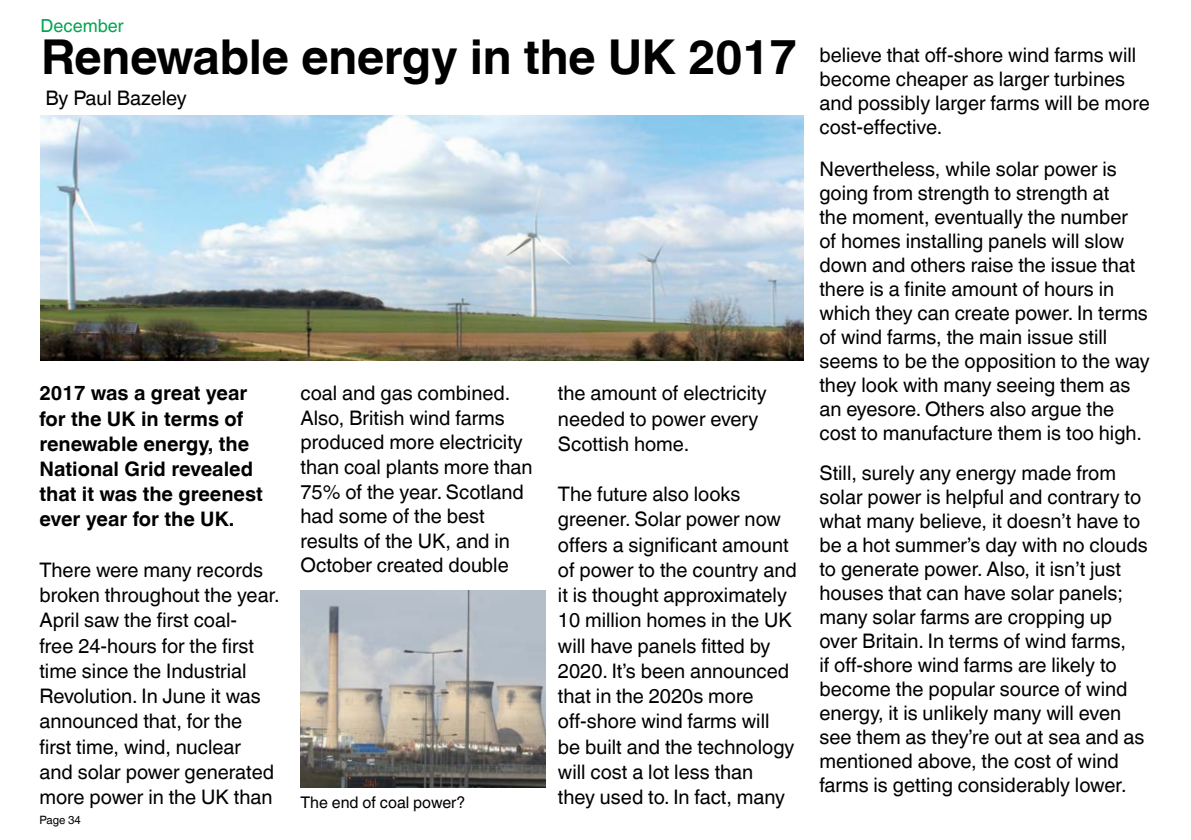
<style>
.page{position:relative;width:1191px;height:840px;background:#fff}
.page>*{position:absolute;margin:0;border:0;box-sizing:border-box;transform-origin:0 0}
.t1{font:700 48px "Helvetica World";letter-spacing:-.01em;color:#000}
.t2{font:20px/24px "Helvetica World";color:#000}
.t3{font:700 20px/25.2px "Helvetica World";color:#000}
.t4{font:18px "Helvetica World";color:#00a651}
.t5{font:16px "Helvetica World";color:#000}
.t6{font:11.4px "Helvetica World";color:#000}
</style>
<div class="page">
<img style="left:41px;top:116px;width:762px;height:244px">
<img style="left:300px;top:590px;width:245px;height:197px">
<p class="t4" style="left:41px;top:15px;width:85px">December</p>
<h1 class="t1" style="left:41px;top:29px;width:757px">Renewable energy in the UK 2017</h1>
<p class="t2" style="left:45px;top:86px;width:143px">By Paul Bazeley</p>
<p class="t3" style="left:39px;top:380px;width:225px">2017 was a great year for the UK in terms of renewable energy, the<br>National Grid revealed that it was the greenest ever year for the UK.</p>
<p class="t2" style="left:39px;top:557px;width:242px;line-height:25.2px">There were many records broken throughout the year.<br>April saw the first coal-<br>free 24-hours for the first time since the Industrial<br>Revolution. In June it was announced that, for the<br>first time, wind, nuclear<br>and solar power generated more power in the UK than</p>
<p class="t6" style="left:39px;top:812px;width:43px">Page 34</p>
<p class="t2" style="left:300px;top:381px;width:233px;line-height:24.6px">coal and gas combined.<br>Also, British wind farms produced more electricity than coal plants more than<br>75% of the year. Scotland had some of the best results of the UK, and in<br>October created double</p>
<p class="t2" style="left:558px;top:380px;width:210px;line-height:25.2px">the amount of electricity needed to power every<br>Scottish home.</p>
<p class="t2" style="left:558px;top:481px;width:240px;line-height:25.2px">The future also looks greener. Solar power now offers a significant amount of power to the country and it is thought approximately<br>10 million homes in the UK will have panels fitted by<br>2020. It’s been announced that in the 2020s more off-shore wind farms will be built and the technology will cost a lot less than<br>they used to. In fact, many</p>
<p class="t5" style="left:300px;top:792px;width:166px">The end of coal power?</p>
<p class="t2" style="left:819px;top:43px;width:332px">believe that off-shore wind farms will become cheaper as larger turbines and possibly larger farms will be more cost-effective.</p>
<p class="t2" style="left:819px;top:157px;width:332px">Nevertheless, while solar power is going from strength to strength at<br>the moment, eventually the number of homes installing panels will slow down and others raise the issue that there is a finite amount of hours in which they can create power. In terms of wind farms, the main issue still seems to be the opposition to the way they look with many seeing them as an eyesore. Others also argue the cost to manufacture them is too high.</p>
<p class="t2" style="left:819px;top:461px;width:330px">Still, surely any energy made from solar power is helpful and contrary to what many believe, it doesn’t have to be a hot summer’s day with no clouds to generate power. Also, it isn’t just houses that can have solar panels; many solar farms are cropping up over Britain. In terms of wind farms,<br>if off-shore wind farms are likely to become the popular source of wind energy, it is unlikely many will even see them as they’re out at sea and as mentioned above, the cost of wind farms is getting considerably lower.</p>
</div>
